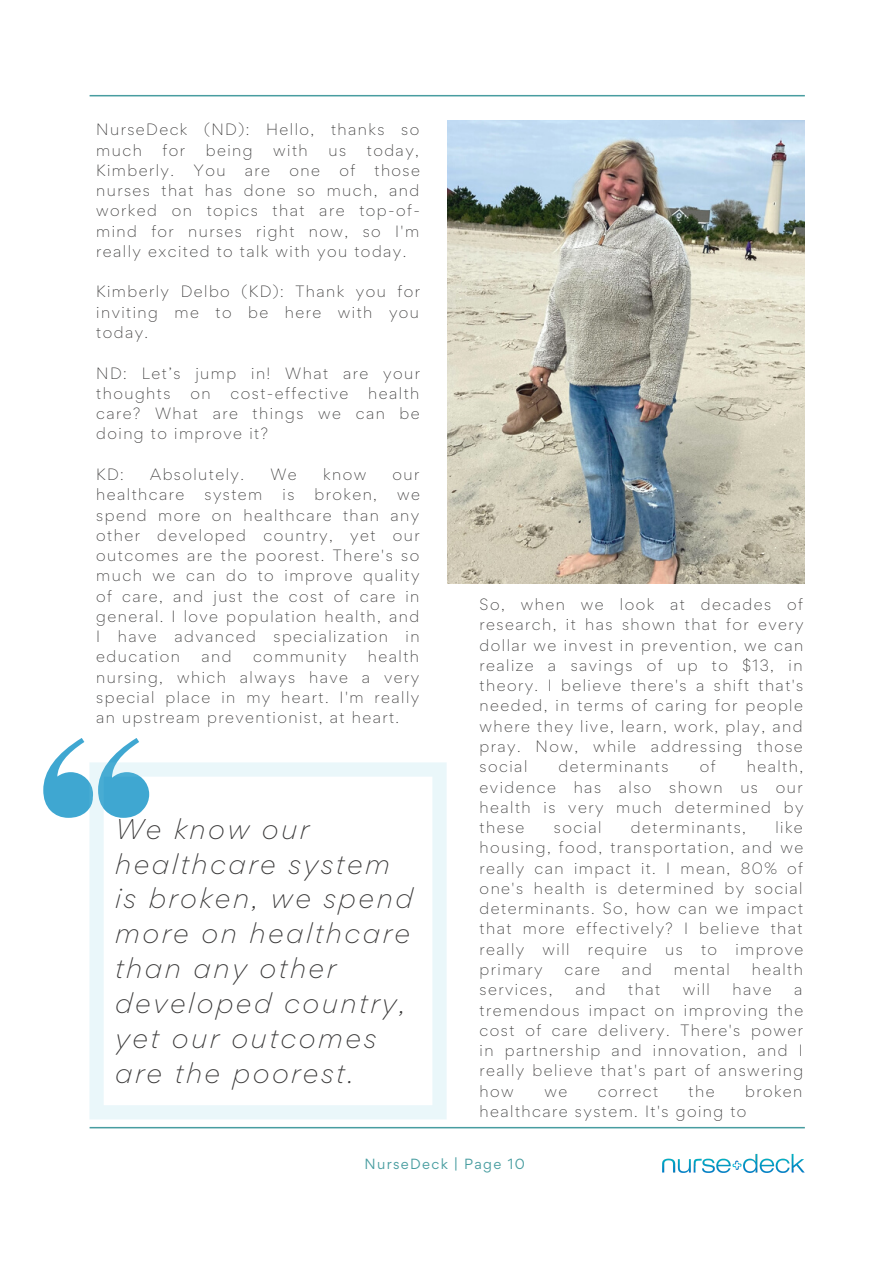
<style>
.page{position:relative;width:894px;height:1264px;background:#fff}
.page>*{position:absolute;margin:0;border:0;box-sizing:border-box;transform-origin:0 0}
.t1{font:italic 300 25.5px/35px "Gordita";letter-spacing:.1em;color:#373636}
.t2{font:300 14.55px/20.2px "Gordita";letter-spacing:.1em;color:#373636;text-align:justify}
.t3{font:13.2px "Gordita";letter-spacing:.1em;color:#489da0}
</style>
<div class="page">
<svg style="left:90px;top:95px;width:714px;height:1px"></svg>
<svg style="left:90px;top:1126px;width:714px;height:2px"></svg>
<svg style="left:43px;top:738px;width:96px;height:79px"></svg>
<img style="left:662px;top:1153px;width:142px;height:20px">
<svg style="left:89px;top:762px;width:357px;height:357px"></svg>
<img style="left:447px;top:121px;width:357px;height:463px">
<p class="t2" style="left:96px;top:119px;width:324px">NurseDeck (ND): Hello, thanks so much</p>
<p class="t2" style="left:162px;top:140px;width:24px">for</p>
<p class="t2" style="left:206px;top:140px;width:48px">being</p>
<p class="t2" style="left:273px;top:140px;width:36px">with</p>
<p class="t2" style="left:328px;top:140px;width:19px">us</p>
<p class="t2" style="left:367px;top:140px;width:54px">today,</p>
<p class="t2" style="left:96px;top:160px;width:79px">Kimberly.</p>
<p class="t2" style="left:193px;top:160px;width:34px">You</p>
<p class="t2" style="left:245px;top:160px;width:27px">are</p>
<p class="t2" style="left:289px;top:160px;width:32px">one</p>
<p class="t2" style="left:339px;top:160px;width:17px">of</p>
<p class="t2" style="left:96px;top:160px;width:325px;text-indent:278px">those nurses that has done so much, and worked on topics that are top-of&shy;mind for nurses right now, so I'm really excited to talk with you today.</p>
<p class="t2" style="left:96px;top:281px;width:325px">Kimberly Delbo (KD): Thank you for inviting me to be here with you today.</p>
<p class="t2" style="left:96px;top:362px;width:325px">ND: Let’s jump in! What are your thoughts</p>
<p class="t2" style="left:190px;top:383px;width:22px">on</p>
<p class="t2" style="left:230px;top:383px;width:119px">cost-effective</p>
<p class="t2" style="left:96px;top:383px;width:325px;text-indent:272px">health care? What are things we can be doing to improve it?</p>
<p class="t2" style="left:96px;top:464px;width:29px">KD:</p>
<p class="t2" style="left:150px;top:464px;width:95px">Absolutely.</p>
<p class="t2" style="left:270px;top:464px;width:28px">We</p>
<p class="t2" style="left:323px;top:464px;width:44px">know</p>
<p class="t2" style="left:392px;top:464px;width:28px">our</p>
<p class="t2" style="left:96px;top:484px;width:89px">healthcare</p>
<p class="t2" style="left:204px;top:484px;width:59px">system</p>
<p class="t2" style="left:282px;top:484px;width:13px">is</p>
<p class="t2" style="left:314px;top:484px;width:64px">broken,</p>
<p class="t2" style="left:96px;top:484px;width:325px;text-indent:301px">we spend more on healthcare than any other developed country, yet our outcomes are the poorest. There's so much we can do to improve quality of care, and just the cost of care in general. I love population health, and I have advanced specialization in education</p>
<p class="t2" style="left:96px;top:646px;width:324px;text-indent:271px">health nursing, which always have a very special place in my heart. I'm really an upstream preventionist, at heart.</p>
<p class="t2" style="left:201px;top:646px;width:32px">and</p>
<p class="t2" style="left:253px;top:646px;width:95px">community</p>
<p class="t1" style="left:115px;top:811px;width:299px">We know our healthcare system is broken, we spend more on healthcare than any other developed country, yet our outcomes are the poorest.</p>
<p class="t2" style="left:479px;top:594px;width:325px">So, when we look at decades of research, it has shown that for every dollar we invest in prevention, we can realize a savings of up to $13, in theory. I believe there's a shift that's needed, in terms of caring for people where they live, learn, work, play, and pray. Now, while addressing those social</p>
<p class="t2" style="left:558px;top:756px;width:111px">determinants</p>
<p class="t2" style="left:699px;top:756px;width:17px">of</p>
<p class="t2" style="left:479px;top:756px;width:325px;text-indent:267px">health, evidence has also shown us our health is very much determined by these</p>
<p class="t2" style="left:479px;top:817px;width:325px;text-indent:296px">like housing, food, transportation, and we really can impact it. I mean, 80% of one's health is determined by social determinants. So, how can we impact that more effectively? I believe that really will require us to improve primary</p>
<p class="t2" style="left:553px;top:817px;width:49px">social</p>
<p class="t2" style="left:630px;top:817px;width:117px">determinants,</p>
<p class="t2" style="left:564px;top:959px;width:37px">care</p>
<p class="t2" style="left:621px;top:959px;width:32px">and</p>
<p class="t2" style="left:673px;top:959px;width:58px">mental</p>
<p class="t2" style="left:751px;top:959px;width:53px">health</p>
<p class="t2" style="left:479px;top:979px;width:74px">services,</p>
<p class="t2" style="left:575px;top:979px;width:32px">and</p>
<p class="t2" style="left:628px;top:979px;width:33px">that</p>
<p class="t2" style="left:682px;top:979px;width:28px">will</p>
<p class="t2" style="left:732px;top:979px;width:40px">have</p>
<p class="t2" style="left:479px;top:979px;width:325px;text-indent:314px">a tremendous impact on improving the cost of care delivery. There's power in partnership and innovation, and I really believe that's part of answering how</p>
<p class="t2" style="left:479px;top:1080px;width:324px;text-indent:265px">broken healthcare system. It's going to</p>
<p class="t2" style="left:544px;top:1080px;width:24px">we</p>
<p class="t2" style="left:597px;top:1080px;width:62px">correct</p>
<p class="t2" style="left:688px;top:1080px;width:27px">the</p>
<p class="t3" style="left:364px;top:1154px;width:161px">NurseDeck | Page 10</p>
</div>
